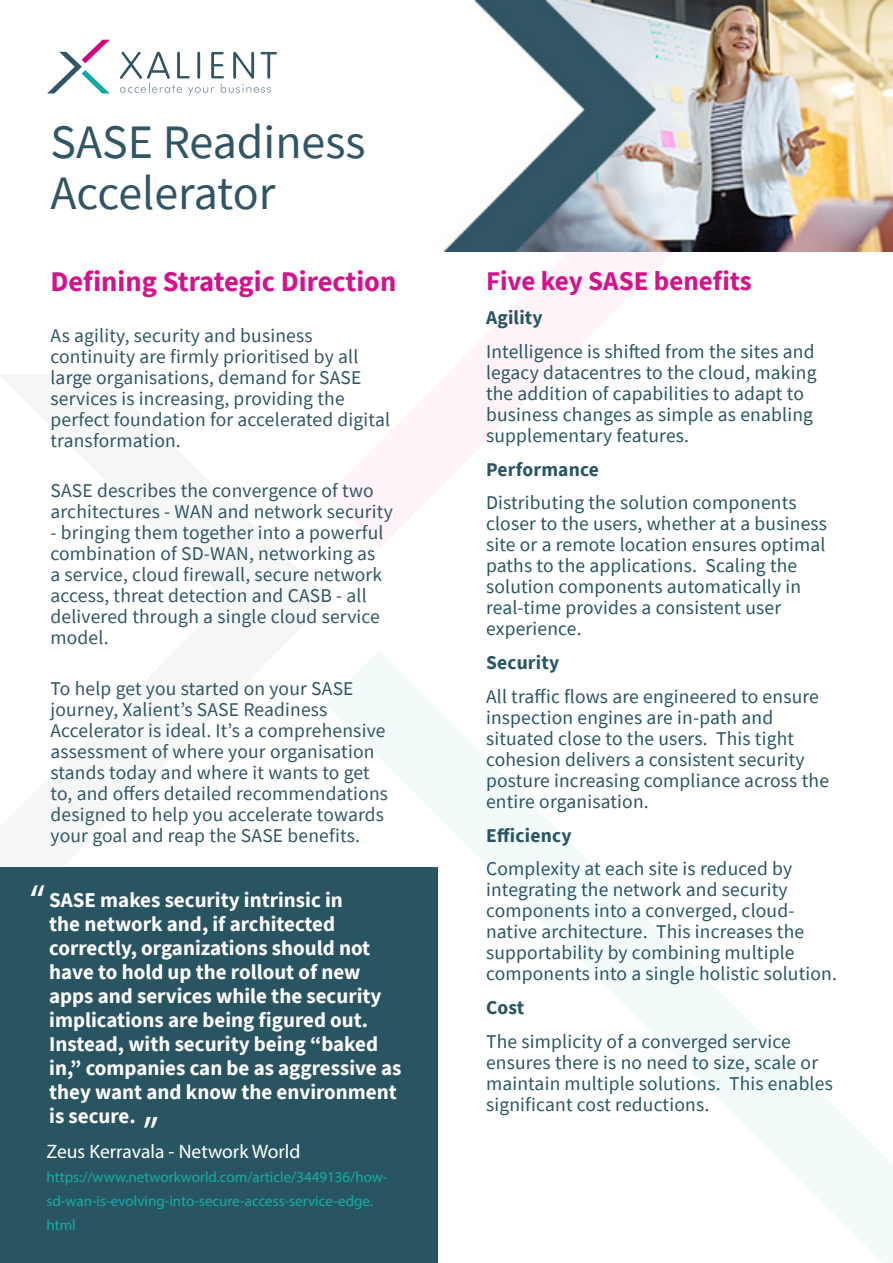
<style>
.page{position:relative;width:893px;height:1263px;background:#fff}
.page>*{position:absolute;margin:0;border:0;box-sizing:border-box;transform-origin:0 0}
.Bullet_Points_big{font:48px/51px "Source Sans Pro";color:#315564}
.Bullet_Points_big-2{font:45px "Myriad Pro";color:#fff}
.Bullet_Points_big-3{font:700 28.5px "Source Sans Pro";color:#d5128c}
.Bullet_Points_big-4{font:700 27px "Source Sans Pro";color:#d5128c}
.Bullet_Points_big-5{font:700 21px/24px "Source Sans Pro";color:#fff}
.Bullet_Points_big-6{font:19.5px/21px "Source Sans Pro";letter-spacing:.01em;color:#295563}
.Bullet_Points_big-7{font:19.5px/21px "Source Sans Pro";letter-spacing:.01em;color:#315564}
.Bullet_Points_big-8{font:700 19.5px "Source Sans Pro";letter-spacing:.01em;color:#295563}
.Bullet_Points_big-9{font:19.5px "Myriad Pro";color:#fff}
.Bullet_Points_big-10{font:15px/24px "Myriad Pro";color:#13aea7}
</style>
<div class="page">
<svg style="left:329px;top:251px;width:564px;height:296px"></svg>
<svg style="left:329px;top:651px;width:564px;height:612px"></svg>
<img style="left:102px;top:1px;width:791px;height:250px">
<div style="left:0;top:867px;width:438px;height:396px;background:#295563"></div>
<svg style="left:120px;top:52px;width:157px;height:43px"></svg>
<svg style="left:47px;top:40px;width:63px;height:54px"></svg>
<p class="Bullet_Points_big" style="left:50px;top:116px;width:317px">SASE Readiness<br>Accelerator</p>
<p class="Bullet_Points_big-3" style="left:50px;top:263px;width:347px">Defining Strategic Direction</p>
<p class="Bullet_Points_big-7" style="left:50px;top:325px;width:341px">As agility, security and business continuity are firmly prioritised by all large organisations, demand for SASE services is increasing, providing the perfect foundation for accelerated digital transformation.</p>
<p class="Bullet_Points_big-7" style="left:50px;top:480px;width:344px">SASE describes the convergence of two architectures - WAN and network security</p>
<p class="Bullet_Points_big-7" style="left:50px;top:522px;width:334px">- bringing them together into a powerful combination of SD-WAN, networking as a service, cloud firewall, secure network access, threat detection and CASB - all delivered through a single cloud service model.</p>
<p class="Bullet_Points_big-7" style="left:50px;top:678px;width:339px">To help get you started on your SASE journey, Xalient’s SASE Readiness Accelerator is ideal. It’s a comprehensive assessment of where your organisation stands today and where it wants to get to, and offers detailed recommendations designed to help you accelerate towards your goal and reap the SASE benefits.</p>
<p class="Bullet_Points_big-2" style="left:29px;top:873px;width:17px">“</p>
<p class="Bullet_Points_big-5" style="left:49px;top:888px;width:354px">SASE makes security intrinsic in<br>the network and, if architected correctly, organizations should not have to hold up the rollout of new apps and services while the security implications are being figured out.<br>Instead, with security being “baked in,” companies can be as aggressive as they want and know the environment is secure.</p>
<p class="Bullet_Points_big-9" style="left:47px;top:1139px;width:255px">Zeus Kerravala - Network World</p>
<p class="Bullet_Points_big-10" style="left:47px;top:1165px;width:342px">https://www.networkworld.com/article/3449136/how&shy;sd-wan-is-evolving-into-secure-access-service-edge. html</p>
<p class="Bullet_Points_big-2" style="left:159px;top:1140px;width:17px;rotate:-180deg">“</p>
<p class="Bullet_Points_big-4" style="left:486px;top:263px;width:267px">Five key SASE benefits</p>
<p class="Bullet_Points_big-8" style="left:486px;top:304px;width:58px">Agility</p>
<p class="Bullet_Points_big-6" style="left:486px;top:341px;width:332px">Intelligence is shifted from the sites and legacy datacentres to the cloud, making the addition of capabilities to adapt to business changes as simple as enabling supplementary features.</p>
<p class="Bullet_Points_big-8" style="left:486px;top:456px;width:114px">Performance</p>
<p class="Bullet_Points_big-6" style="left:486px;top:492px;width:342px">Distributing the solution components closer to the users, whether at a business site or a remote location ensures optimal paths to the applications. Scaling the solution components automatically in real-time provides a consistent user experience.</p>
<p class="Bullet_Points_big-8" style="left:486px;top:649px;width:75px">Security</p>
<p class="Bullet_Points_big-6" style="left:486px;top:686px;width:344px">All traffic flows are engineered to ensure inspection engines are in-path and situated close to the users. This tight cohesion delivers a consistent security posture increasing compliance across the entire organisation.</p>
<p class="Bullet_Points_big-8" style="left:486px;top:822px;width:87px">Efficiency</p>
<p class="Bullet_Points_big-6" style="left:486px;top:858px;width:352px">Complexity at each site is reduced by integrating the network and security components into a converged, cloud&shy;native architecture. This increases the supportability by combining multiple components into a single holistic solution.</p>
<p class="Bullet_Points_big-8" style="left:486px;top:994px;width:40px">Cost</p>
<p class="Bullet_Points_big-6" style="left:486px;top:1031px;width:348px">The simplicity of a converged service ensures there is no need to size, scale or maintain multiple solutions. This enables significant cost reductions.</p>
</div>
